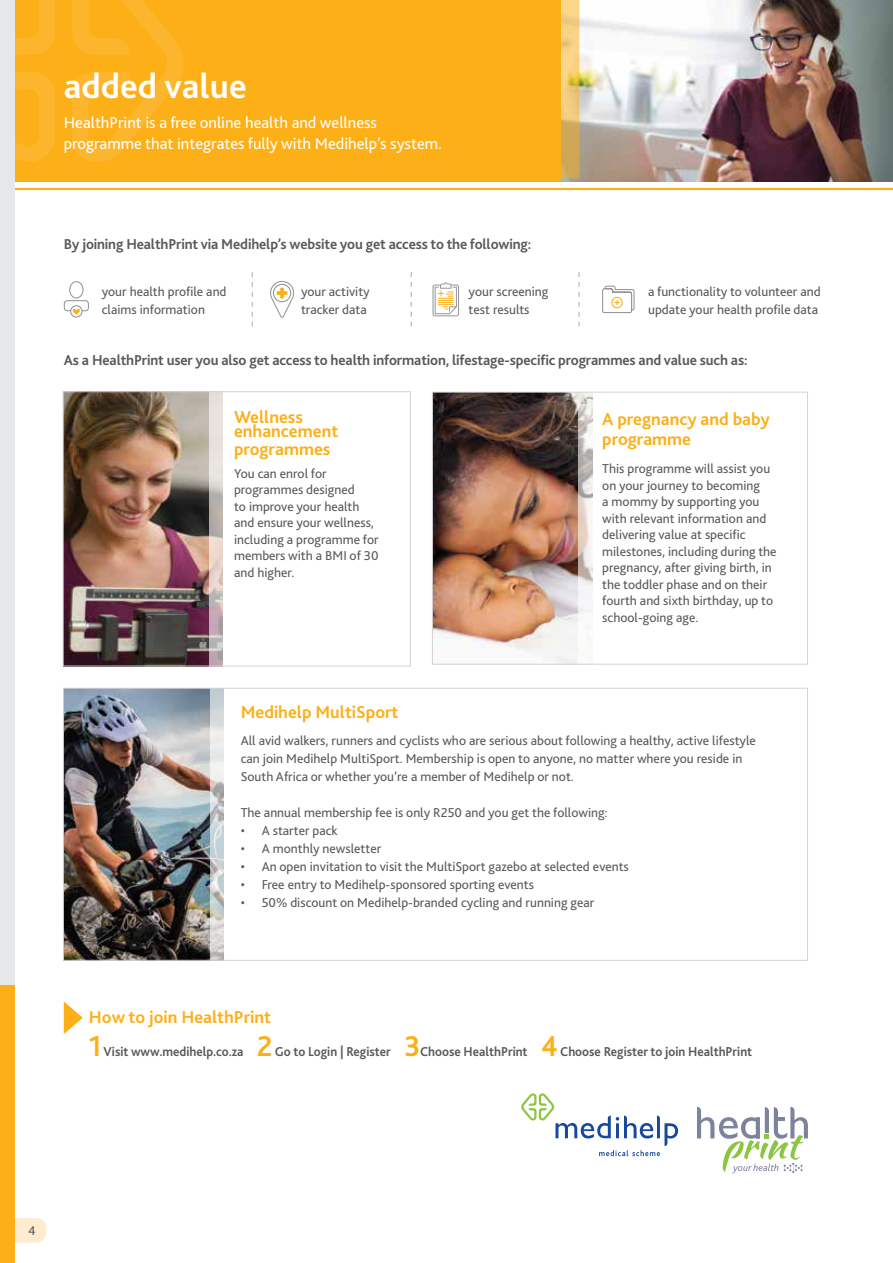
<style>
.page{position:relative;width:893px;height:1263px;background:#fff}
.page>*{position:absolute;margin:0;border:0;box-sizing:border-box;transform-origin:0 0}
.t1{font:700 36px "Bliss 2";color:#fff}
.t2{font:700 30px "Bliss 2";color:#fcaf17;scale:.95 1}
.t3{font:700 18px/14.7px "Bliss 2";color:#fcaf17}
.t4{font:16.5px/21px "Bliss 2";color:#fff}
.t5{font:700 15px "Bliss 2";letter-spacing:-.01em;color:#58595b}
.t6{font:13.5px/16.5px "Bliss 2";color:#58595b}
.t7{font:700 13.5px "Bliss 2";color:#58595b;scale:.95 1}
</style>
<div class="page">
<div style="left:13px;top:0;width:550px;height:182px;background:#fcaf17"></div>
<svg style="left:15px;top:0;width:40px;height:162px"></svg>
<svg style="left:72px;top:0;width:112px;height:162px"></svg>
<img style="left:561px;top:0;width:332px;height:181px">
<svg style="left:561px;top:0;width:18px;height:178px"></svg>
<hr style="left:13px;top:188px;width:880px;height:2px;background:#fcaf17">
<img style="left:65px;top:393px;width:144px;height:271px">
<svg style="left:209px;top:393px;width:14px;height:271px"></svg>
<div style="left:63px;top:391px;width:348px;height:275px;border:1px solid #d1d3d4"></div>
<img style="left:434px;top:394px;width:158px;height:269px">
<svg style="left:578px;top:404px;width:14px;height:259px"></svg>
<div style="left:432px;top:392px;width:376px;height:273px;border:1px solid #d1d3d4"></div>
<img style="left:65px;top:690px;width:145px;height:269px">
<svg style="left:210px;top:690px;width:14px;height:269px"></svg>
<svg style="left:64px;top:1001px;width:19px;height:33px"></svg>
<svg style="left:521px;top:1093px;width:157px;height:63px"></svg>
<svg style="left:697px;top:1107px;width:111px;height:66px"></svg>
<svg style="left:252px;top:272px;width:1px;height:55px"></svg>
<svg style="left:411px;top:272px;width:1px;height:55px"></svg>
<svg style="left:578px;top:272px;width:2px;height:55px"></svg>
<svg style="left:270px;top:281px;width:24px;height:37px"></svg>
<div style="left:69px;top:281px;width:15px;height:18px;border:1px solid #939598;border-radius:50%"></div>
<div style="left:64px;top:300px;width:25px;height:11px;border:1px solid #939598;border-radius:3px"></div>
<svg style="left:71px;top:306px;width:11px;height:11px"></svg>
<div style="left:70px;top:305px;width:13px;height:13px;border:1px solid #939598;border-radius:50%"></div>
<svg style="left:73px;top:309px;width:7px;height:6px"></svg>
<svg style="left:432px;top:282px;width:27px;height:34px"></svg>
<svg style="left:602px;top:285px;width:33px;height:29px"></svg>
<div style="left:611px;top:297px;width:12px;height:11px;border:1px solid #fcaf17;border-radius:50%"></div>
<svg style="left:15px;top:1218px;width:31px;height:24px"></svg>
<div style="left:0;top:985px;width:15px;height:278px;background:#fcaf17"></div>
<div style="left:0;top:0;width:15px;height:985px;background:#e6e7e8"></div>
<h1 class="t1" style="left:64px;top:63px;width:185px">added value</h1>
<p class="t4" style="left:64px;top:111px;width:380px">HealthPrint is a free online health and wellness programme that integrates fully with Medihelp’s system.</p>
<p class="t5" style="left:64px;top:235px;width:469px">By joining HealthPrint via Medihelp’s website you get access to the following:</p>
<p class="t6" style="left:102px;top:283px;width:126px;line-height:18px">your health profile and claims information</p>
<p class="t6" style="left:301px;top:283px;width:70px;line-height:18px">your activity tracker data</p>
<p class="t6" style="left:469px;top:283px;width:81px;line-height:18px">your screening test results</p>
<p class="t6" style="left:648px;top:282px;width:174px;line-height:18px">a functionality to volunteer and update your health profile data</p>
<p class="t5" style="left:64px;top:351px;width:685px">As a HealthPrint user you also get access to health information, lifestage-specific programmes and value such as:</p>
<h3 class="t3" style="left:234px;top:409px;width:106px">Wellness enhancement</h3>
<h3 class="t3" style="left:234px;top:441px;width:98px">programmes</h3>
<p class="t6" style="left:234px;top:465px;width:146px">You can enrol for programmes designed<br>to improve your health and ensure your wellness, including a programme for members with a BMI of 30 and higher.</p>
<h3 class="t3" style="left:602px;top:408px;width:169px;line-height:19.8px">A pregnancy and baby programme</h3>
<p class="t6" style="left:602px;top:460px;width:176px">This programme will assist you on your journey to becoming<br>a mommy by supporting you with relevant information and delivering value at specific milestones, including during the pregnancy, after giving birth, in the toddler phase and on their fourth and sixth birthday, up to school-going age.</p>
<h3 class="t3" style="left:241px;top:704px;width:159px">Medihelp MultiSport</h3>
<p class="t6" style="left:241px;top:731px;width:517px;line-height:18px">All avid walkers, runners and cyclists who are serious about following a healthy, active lifestyle can join Medihelp MultiSport. Membership is open to anyone, no matter where you reside in<br>South Africa or whether you’re a member of Medihelp or not.</p>
<p class="t6" style="left:241px;top:804px;width:368px">The annual membership fee is only R250 and you get the following:</p>
<p class="t6" style="left:241px;top:822px;width:99px">• A starter pack</p>
<p class="t6" style="left:241px;top:840px;width:142px">• A monthly newsletter</p>
<p class="t6" style="left:241px;top:858px;width:390px">• An open invitation to visit the MultiSport gazebo at selected events</p>
<p class="t6" style="left:241px;top:876px;width:295px">• Free entry to Medihelp-sponsored sporting events</p>
<p class="t6" style="left:241px;top:894px;width:355px">• 50% discount on Medihelp-branded cycling and running gear</p>
<h3 class="t3" style="left:89px;top:1009px;width:184px">How to join HealthPrint</h3>
<h2 class="t2" style="left:89px;top:1027px;width:15px">1</h2>
<p class="t7" style="left:104px;top:1043px;width:149px">Visit www.medihelp.co.za</p>
<h2 class="t2" style="left:257px;top:1027px;width:18px">2</h2>
<p class="t7" style="left:275px;top:1043px;width:124px">Go to Login | Register</p>
<h2 class="t2" style="left:404px;top:1027px;width:18px">3</h2>
<p class="t7" style="left:420px;top:1043px;width:115px">Choose HealthPrint</p>
<h2 class="t2" style="left:541px;top:1027px;width:19px">4</h2>
<p class="t7" style="left:560px;top:1043px;width:203px">Choose Register to join HealthPrint</p>
<p class="t6" style="left:28px;top:1222px;width:9px">4</p>
</div>
